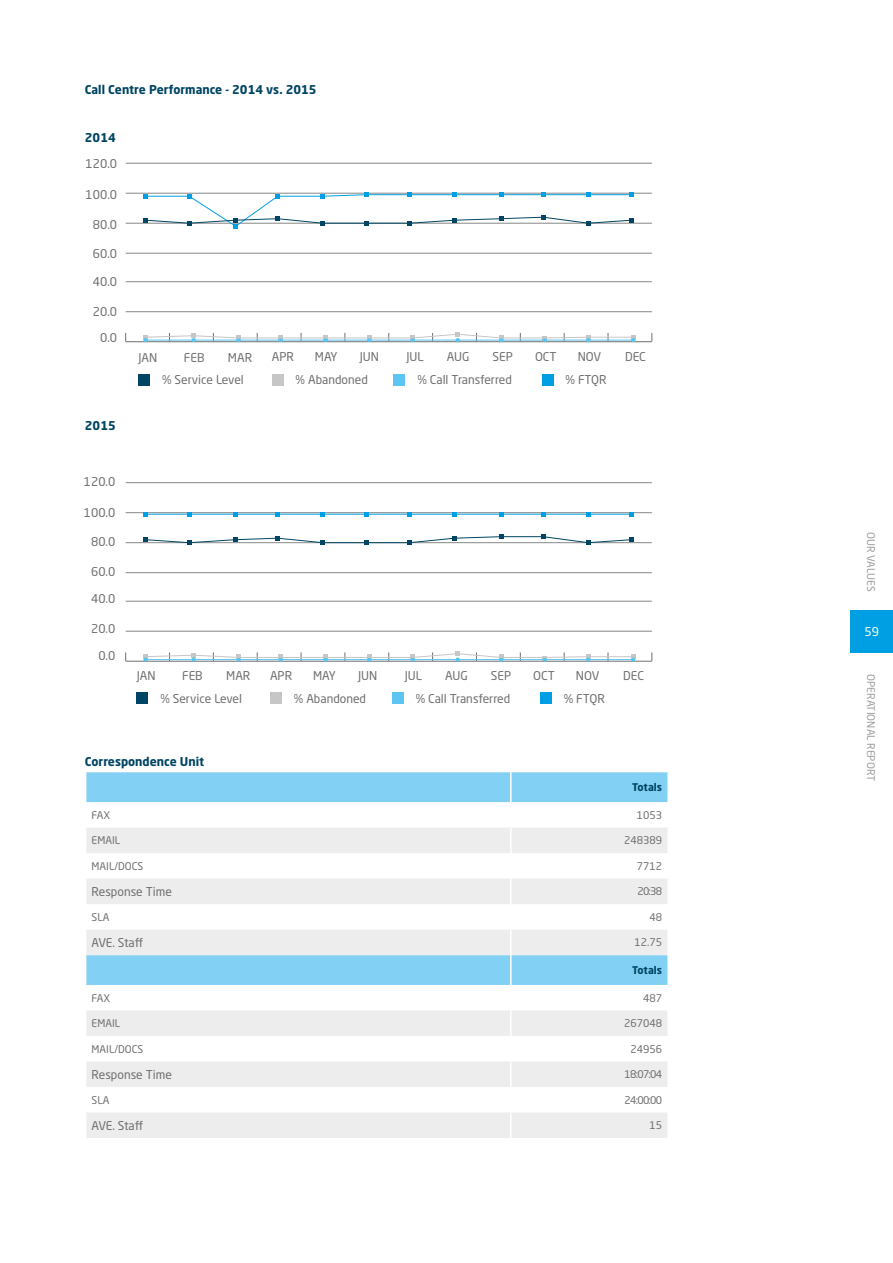
<style>
.page{position:relative;width:893px;height:1263px;background:#fff}
.page>*{position:absolute;margin:0;border:0;box-sizing:border-box;transform-origin:0 0}
.t1{font:12px "Neo Sans Std";color:#706f6f}
.t2{font:700 12px "Neo Sans Std";color:#004563}
.t3{font:12px "Neo Sans Std";color:#fff}
.t4{font:10.5px "Neo Sans Std";color:#706f6f}
.t5{font:10.5px "Neo Sans Std";color:#9d9d9c}
.t6{font:700 10.5px "Neo Sans Std";color:#004563}
</style>
<div class="page">
<hr style="left:126px;top:341px;width:526px;height:1px;background:#706f6f">
<hr style="left:126px;top:311px;width:526px;height:1px;background:#878787">
<hr style="left:126px;top:281px;width:526px;height:1px;background:#878787">
<hr style="left:126px;top:253px;width:526px;height:1px;background:#878787">
<hr style="left:126px;top:223px;width:526px;height:1px;background:#878787">
<hr style="left:126px;top:193px;width:526px;height:1px;background:#878787">
<hr style="left:126px;top:163px;width:526px;height:1px;background:#878787">
<svg style="left:143px;top:332px;width:492px;height:10px"></svg>
<svg style="left:144px;top:193px;width:490px;height:35px"></svg>
<hr style="left:126px;top:661px;width:526px;height:1px;background:#706f6f">
<hr style="left:126px;top:631px;width:526px;height:1px;background:#878787">
<hr style="left:126px;top:601px;width:526px;height:1px;background:#878787">
<hr style="left:126px;top:572px;width:526px;height:1px;background:#878787">
<hr style="left:126px;top:542px;width:526px;height:1px;background:#878787">
<hr style="left:126px;top:512px;width:526px;height:1px;background:#878787">
<hr style="left:126px;top:482px;width:526px;height:1px;background:#878787">
<svg style="left:144px;top:512px;width:4px;height:4px"></svg>
<svg style="left:187px;top:512px;width:4px;height:4px"></svg>
<svg style="left:234px;top:512px;width:4px;height:4px"></svg>
<svg style="left:276px;top:512px;width:4px;height:4px"></svg>
<svg style="left:321px;top:512px;width:4px;height:4px"></svg>
<svg style="left:364px;top:512px;width:4px;height:4px"></svg>
<svg style="left:408px;top:512px;width:4px;height:4px"></svg>
<svg style="left:453px;top:512px;width:4px;height:4px"></svg>
<svg style="left:499px;top:512px;width:4px;height:4px"></svg>
<svg style="left:541px;top:512px;width:4px;height:4px"></svg>
<svg style="left:586px;top:512px;width:4px;height:4px"></svg>
<svg style="left:630px;top:512px;width:4px;height:4px"></svg>
<svg style="left:143px;top:651px;width:492px;height:11px"></svg>
<svg style="left:144px;top:534px;width:490px;height:11px"></svg>
<hr style="left:146px;top:514px;width:486px;height:1px;background:#009fe3">
<div style="left:86px;top:772px;width:582px;height:31px;background:#83d0f5"></div>
<svg style="left:86px;top:828px;width:581px;height:310px;fill:#ededf5"></svg>
<hr style="left:510px;top:772px;width:2px;height:30px;background:#fff">
<hr style="left:667px;top:772px;width:2px;height:30px;background:#fff">
<hr style="left:510px;top:955px;width:2px;height:30px;background:#fff">
<hr style="left:510px;top:827px;width:2px;height:26px;background:#fff">
<hr style="left:510px;top:1010px;width:2px;height:26px;background:#fff">
<hr style="left:510px;top:879px;width:2px;height:25px;background:#fff">
<hr style="left:510px;top:1061px;width:2px;height:26px;background:#fff">
<hr style="left:510px;top:930px;width:2px;height:25px;background:#fff">
<hr style="left:510px;top:1112px;width:2px;height:26px;background:#fff">
<div style="left:139px;top:374px;width:11px;height:11px;background:#004563"></div>
<div style="left:272px;top:374px;width:11px;height:11px;background:#c7c6c6"></div>
<div style="left:394px;top:374px;width:11px;height:11px;background:#5cc5f1"></div>
<div style="left:542px;top:374px;width:11px;height:11px;background:#009fe3"></div>
<div style="left:137px;top:693px;width:11px;height:11px;background:#004563"></div>
<div style="left:270px;top:693px;width:12px;height:11px;background:#c7c6c6"></div>
<div style="left:392px;top:693px;width:11px;height:11px;background:#5cc5f1"></div>
<div style="left:540px;top:693px;width:11px;height:11px;background:#009fe3"></div>
<div style="left:850px;top:610px;width:43px;height:43px;background:#009fe3"></div>
<p class="t2" style="left:85px;top:82px;width:233px">Call Centre Performance - 2014 vs. 2015</p>
<p class="t2" style="left:85px;top:130px;width:32px">2014</p>
<p class="t1" style="left:86px;top:156px;width:33px">120.0</p>
<p class="t1" style="left:86px;top:187px;width:33px">100.0</p>
<p class="t1" style="left:93px;top:217px;width:26px">80.0</p>
<p class="t1" style="left:93px;top:247px;width:26px">60.0</p>
<p class="t1" style="left:93px;top:274px;width:26px">40.0</p>
<p class="t1" style="left:93px;top:304px;width:26px">20.0</p>
<p class="t1" style="left:100px;top:331px;width:19px">0.0</p>
<p class="t2" style="left:85px;top:418px;width:32px">2015</p>
<p class="t1" style="left:84px;top:474px;width:33px">120.0</p>
<p class="t1" style="left:84px;top:505px;width:33px">100.0</p>
<p class="t1" style="left:91px;top:534px;width:26px">80.0</p>
<p class="t1" style="left:91px;top:564px;width:26px">60.0</p>
<p class="t1" style="left:91px;top:592px;width:26px">40.0</p>
<p class="t1" style="left:91px;top:621px;width:26px">20.0</p>
<p class="t1" style="left:98px;top:648px;width:19px">0.0</p>
<p class="t1" style="left:184px;top:350px;width:22px">FEB</p>
<p class="t1" style="left:228px;top:350px;width:26px">MAR</p>
<p class="t1" style="left:272px;top:350px;width:24px">APR</p>
<p class="t1" style="left:315px;top:350px;width:24px">MAY</p>
<p class="t1" style="left:360px;top:350px;width:21px">JUN</p>
<p class="t1" style="left:406px;top:350px;width:19px">JUL</p>
<p class="t1" style="left:447px;top:350px;width:24px">AUG</p>
<p class="t1" style="left:493px;top:350px;width:22px">SEP</p>
<p class="t1" style="left:535px;top:350px;width:23px">OCT</p>
<p class="t1" style="left:578px;top:350px;width:25px">NOV</p>
<p class="t1" style="left:625px;top:350px;width:22px">DEC</p>
<p class="t1" style="left:162px;top:373px;width:83px">% Service Level</p>
<p class="t1" style="left:296px;top:373px;width:74px">% Abandoned</p>
<p class="t1" style="left:417px;top:373px;width:96px">% Call Transferred</p>
<p class="t1" style="left:565px;top:373px;width:43px">% FTQR</p>
<p class="t1" style="left:139px;top:350px;width:20px">JAN</p>
<p class="t1" style="left:182px;top:668px;width:22px">FEB</p>
<p class="t1" style="left:226px;top:668px;width:26px">MAR</p>
<p class="t1" style="left:270px;top:668px;width:24px">APR</p>
<p class="t1" style="left:313px;top:668px;width:24px">MAY</p>
<p class="t1" style="left:358px;top:668px;width:21px">JUN</p>
<p class="t1" style="left:405px;top:668px;width:19px">JUL</p>
<p class="t1" style="left:445px;top:668px;width:24px">AUG</p>
<p class="t1" style="left:491px;top:668px;width:22px">SEP</p>
<p class="t1" style="left:533px;top:668px;width:23px">OCT</p>
<p class="t1" style="left:576px;top:668px;width:25px">NOV</p>
<p class="t1" style="left:623px;top:668px;width:22px">DEC</p>
<p class="t1" style="left:160px;top:691px;width:83px">% Service Level</p>
<p class="t1" style="left:294px;top:691px;width:74px">% Abandoned</p>
<p class="t1" style="left:416px;top:691px;width:96px">% Call Transferred</p>
<p class="t1" style="left:564px;top:691px;width:43px">% FTQR</p>
<p class="t1" style="left:137px;top:668px;width:20px">JAN</p>
<p class="t2" style="left:85px;top:754px;width:121px">Correspondence Unit</p>
<p class="t6" style="left:632px;top:780px;width:31px">Totals</p>
<p class="t4" style="left:92px;top:808px;width:20px">FAX</p>
<p class="t4" style="left:637px;top:808px;width:27px">1053</p>
<p class="t4" style="left:92px;top:834px;width:30px">EMAIL</p>
<p class="t4" style="left:624px;top:834px;width:40px">248389</p>
<p class="t4" style="left:92px;top:859px;width:53px">MAIL/DOCS</p>
<p class="t4" style="left:637px;top:859px;width:27px">7712</p>
<p class="t1" style="left:92px;top:884px;width:82px">Response Time</p>
<p class="t4" style="left:637px;top:885px;width:26px">20:38</p>
<p class="t4" style="left:92px;top:911px;width:19px">SLA</p>
<p class="t4" style="left:649px;top:911px;width:14px">48</p>
<p class="t1" style="left:92px;top:935px;width:53px">AVE. Staff</p>
<p class="t4" style="left:634px;top:936px;width:29px">12.75</p>
<p class="t6" style="left:632px;top:963px;width:31px">Totals</p>
<p class="t4" style="left:92px;top:991px;width:20px">FAX</p>
<p class="t4" style="left:643px;top:991px;width:21px">487</p>
<p class="t4" style="left:92px;top:1017px;width:30px">EMAIL</p>
<p class="t4" style="left:624px;top:1017px;width:40px">267048</p>
<p class="t4" style="left:92px;top:1042px;width:53px">MAIL/DOCS</p>
<p class="t4" style="left:630px;top:1042px;width:33px">24956</p>
<p class="t1" style="left:92px;top:1067px;width:82px">Response Time</p>
<p class="t4" style="left:625px;top:1068px;width:39px">18:07:04</p>
<p class="t4" style="left:92px;top:1093px;width:19px">SLA</p>
<p class="t4" style="left:625px;top:1093px;width:39px">24:00:00</p>
<p class="t1" style="left:92px;top:1118px;width:53px">AVE. Staff</p>
<p class="t4" style="left:649px;top:1119px;width:14px">15</p>
<p class="t5" style="left:877px;top:532px;width:61px;rotate:90deg">OUR VALUES</p>
<p class="t3" style="left:864px;top:624px;width:16px">59</p>
<p class="t5" style="left:877px;top:674px;width:108px;rotate:90deg">OPERATIONAL REPORT</p>
</div>
